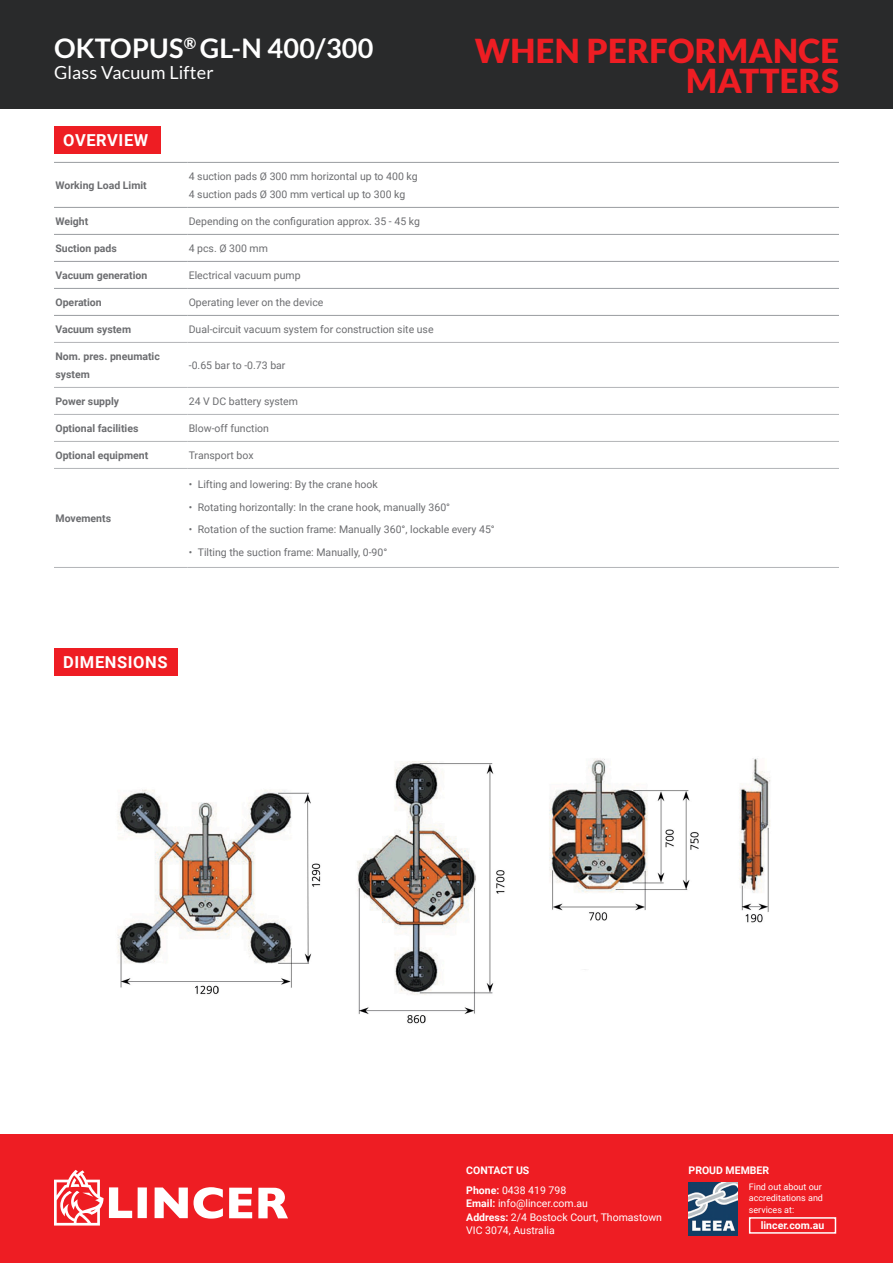
<style>
.page{position:relative;width:893px;height:1263px;background:#fff}
.page>*{position:absolute;margin:0;border:0;box-sizing:border-box;transform-origin:0 0}
.Valores{font:900 33px "Lato";letter-spacing:.01em;color:#ee1d23}
.Texto{font:700 27px "Lato";letter-spacing:.01em;color:#fff}
.Texto-2{font:18px "Lato";letter-spacing:.01em;color:#fff}
.Texto-3{font:700 16.5px "Roboto";letter-spacing:.035em;color:#fff}
.No_Spacing{font:10.5px/18px "Roboto";color:#6c6d70}
.No_Spacing-2{font:700 10.5px/18px "Roboto";color:#6c6d70}
.Texto-4{font:10.5px "Roboto";color:#fff}
.Texto-5{font:700 10.5px "Roboto";color:#fff}
.Texto-6{font:9px/11.2px "Roboto";color:#fff}
.s1{font-weight:700}
</style>
<div class="page">
<img style="left:117px;top:758px;width:654px;height:266px">
<div style="left:54px;top:126px;width:107px;height:27px;background:#ee1d23"></div>
<hr style="left:54px;top:162px;width:133px;height:1px;background:#999ca0">
<hr style="left:187px;top:162px;width:652px;height:1px;background:#999ca0">
<hr style="left:54px;top:207px;width:133px;height:1px;background:#999ca0">
<hr style="left:187px;top:207px;width:652px;height:1px;background:#999ca0">
<hr style="left:54px;top:234px;width:133px;height:1px;background:#999ca0">
<hr style="left:187px;top:234px;width:652px;height:1px;background:#999ca0">
<hr style="left:54px;top:261px;width:133px;height:1px;background:#999ca0">
<hr style="left:187px;top:261px;width:652px;height:1px;background:#999ca0">
<hr style="left:54px;top:288px;width:133px;height:1px;background:#999ca0">
<hr style="left:187px;top:288px;width:652px;height:1px;background:#999ca0">
<hr style="left:54px;top:315px;width:133px;height:1px;background:#999ca0">
<hr style="left:187px;top:315px;width:652px;height:1px;background:#999ca0">
<hr style="left:54px;top:342px;width:133px;height:1px;background:#b2b4b7">
<hr style="left:187px;top:342px;width:652px;height:1px;background:#b2b4b7">
<hr style="left:54px;top:387px;width:133px;height:1px;background:#b2b4b7">
<hr style="left:187px;top:387px;width:652px;height:1px;background:#b2b4b7">
<hr style="left:54px;top:414px;width:133px;height:1px;background:#b2b4b7">
<hr style="left:187px;top:414px;width:652px;height:1px;background:#b2b4b7">
<hr style="left:54px;top:441px;width:133px;height:1px;background:#b2b4b7">
<hr style="left:187px;top:441px;width:652px;height:1px;background:#b2b4b7">
<hr style="left:54px;top:468px;width:133px;height:1px;background:#b2b4b7">
<hr style="left:187px;top:468px;width:652px;height:1px;background:#b2b4b7">
<hr style="left:54px;top:567px;width:133px;height:1px;background:#b2b4b7">
<hr style="left:187px;top:567px;width:652px;height:1px;background:#b2b4b7">
<div style="left:54px;top:648px;width:124px;height:27px;background:#ee1d23"></div>
<div style="left:0;top:1134px;width:893px;height:129px;background:#ee1d23"></div>
<div style="left:138px;top:1187px;width:9px;height:31px;background:#fff"></div>
<svg style="left:155px;top:1187px;width:33px;height:31px"></svg>
<svg style="left:194px;top:1187px;width:29px;height:31px"></svg>
<svg style="left:229px;top:1188px;width:23px;height:30px"></svg>
<svg style="left:258px;top:1188px;width:30px;height:30px"></svg>
<svg style="left:54px;top:1170px;width:78px;height:55px"></svg>
<div style="left:749px;top:1217px;width:87px;height:17px;border:2px solid #fff"></div>
<img style="left:688px;top:1183px;width:50px;height:52px">
<div style="left:0;top:0;width:893px;height:108px;background:#292a2b"></div>
<p class="Texto" style="left:54px;top:32px;width:321px">OKTOPUS<sup>®</sup> GL-N 400/300</p>
<p class="Texto-2" style="left:54px;top:62px;width:161px">Glass Vacuum Lifter</p>
<p class="Texto-3" style="left:63px;top:128px;width:87px">OVERVIEW</p>
<p class="No_Spacing-2" style="left:56px;top:176px;width:93px">Working Load Limit</p>
<p class="No_Spacing" style="left:189px;top:167px;width:230px">4 suction pads Ø 300 mm horizontal up to 400 kg<br>4 suction pads Ø 300 mm vertical up to 300 kg</p>
<p class="No_Spacing-2" style="left:56px;top:212px;width:34px">Weight</p>
<p class="No_Spacing" style="left:189px;top:212px;width:233px">Depending on the configuration approx. 35 - 45 kg</p>
<p class="No_Spacing-2" style="left:56px;top:239px;width:63px">Suction pads</p>
<p class="No_Spacing" style="left:189px;top:239px;width:81px">4 pcs. Ø 300 mm</p>
<p class="No_Spacing-2" style="left:56px;top:266px;width:93px">Vacuum generation</p>
<p class="No_Spacing" style="left:189px;top:266px;width:113px">Electrical vacuum pump</p>
<p class="No_Spacing-2" style="left:56px;top:293px;width:48px">Operation</p>
<p class="No_Spacing" style="left:189px;top:293px;width:136px">Operating lever on the device</p>
<p class="No_Spacing-2" style="left:56px;top:320px;width:77px">Vacuum system</p>
<p class="No_Spacing" style="left:189px;top:320px;width:246px">Dual-circuit vacuum system for construction site use</p>
<p class="No_Spacing-2" style="left:56px;top:347px;width:106px">Nom. pres. pneumatic system</p>
<p class="No_Spacing" style="left:189px;top:356px;width:98px">-0.65 bar to -0.73 bar</p>
<p class="No_Spacing-2" style="left:56px;top:392px;width:65px">Power supply</p>
<p class="No_Spacing" style="left:189px;top:392px;width:111px">24 V DC battery system</p>
<p class="No_Spacing-2" style="left:56px;top:419px;width:84px">Optional facilities</p>
<p class="No_Spacing" style="left:189px;top:419px;width:82px">Blow-off function</p>
<p class="No_Spacing-2" style="left:56px;top:446px;width:94px">Optional equipment</p>
<p class="No_Spacing" style="left:189px;top:446px;width:66px">Transport box</p>
<p class="Valores" style="left:475px;top:31px;width:366px">WHEN PERFORMANCE</p>
<p class="Valores" style="left:686px;top:61px;width:154px">MATTERS</p>
<p class="No_Spacing-2" style="left:56px;top:509px;width:57px">Movements</p>
<p class="No_Spacing" style="left:189px;top:475px;width:191px">• Lifting and lowering: By the crane hook</p>
<p class="No_Spacing" style="left:189px;top:497px;width:263px">• Rotating horizontally: In the crane hook, manually 360°</p>
<p class="No_Spacing" style="left:189px;top:520px;width:308px">• Rotation of the suction frame: Manually 360°, lockable every 45°</p>
<p class="No_Spacing" style="left:189px;top:542px;width:200px">• Tilting the suction frame: Manually, 0-90°</p>
<p class="Texto-3" style="left:63px;top:650px;width:106px">DIMENSIONS</p>
<p class="Texto-5" style="left:466px;top:1163px;width:65px">CONTACT US</p>
<p class="Texto-5" style="left:688px;top:1163px;width:82px">PROUD MEMBER</p>
<p class="Texto-4" style="left:466px;top:1183px;width:101px"><span class="s1">Phone:</span> 0438 419 798</p>
<p class="Texto-4" style="left:466px;top:1196px;width:123px"><span class="s1">Email:</span> info@lincer.com.au</p>
<p class="Texto-4" style="left:466px;top:1210px;width:197px"><span class="s1">Address:</span> 2/4 Bostock Court, Thomastown</p>
<p class="Texto-4" style="left:466px;top:1223px;width:90px">VIC 3074, Australia</p>
<p class="Texto-6" style="left:749px;top:1181px;width:76px">Find out about our accreditations and services at:</p>
<p class="Texto-5" style="left:761px;top:1218px;width:65px">lincer.com.au</p>
</div>
